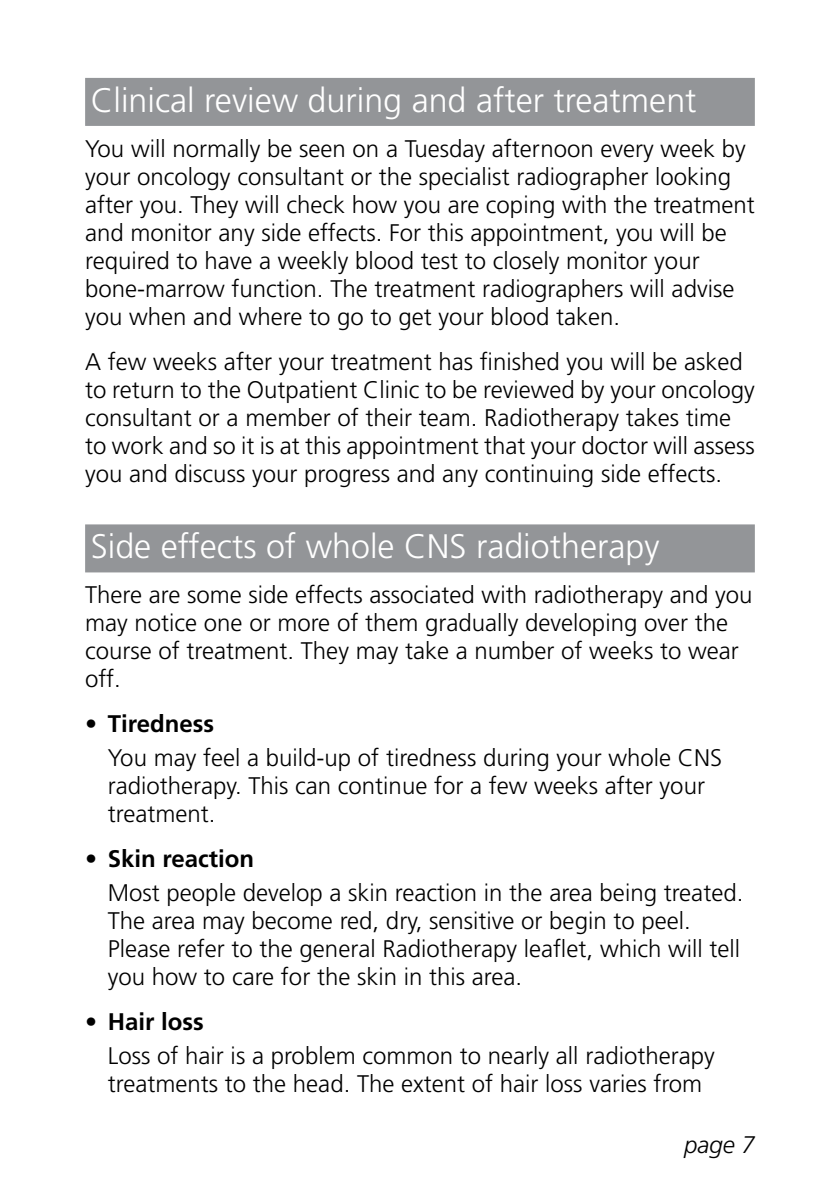
<style>
.page{position:relative;width:840px;height:1191px;background:#fff}
.page>*{position:absolute;margin:0;border:0;box-sizing:border-box;transform-origin:0 0}
.t1{font:300 34px "Frutiger";color:#fff}
.t2{font:300 24px/28px "Frutiger";color:#000}
.t3{font:italic 300 24px "Frutiger";color:#000}
.s1{font-weight:700}
</style>
<div class="page">
<div style="left:85px;top:78px;width:669px;height:48px;background:#939598"></div>
<div style="left:85px;top:524px;width:669px;height:48px;background:#939598"></div>
<h1 class="t1" style="left:91px;top:81px;width:607px">Clinical review during and after treatment</h1>
<p class="t2" style="left:85px;top:134px;width:671px">You will normally be seen on a Tuesday afternoon every week by your oncology consultant or the specialist radiographer looking after you. They will check how you are coping with the treatment and monitor any side effects. For this appointment, you will be required to have a weekly blood test to closely monitor your bone-marrow function. The treatment radiographers will advise you when and where to go to get your blood taken.</p>
<p class="t2" style="left:85px;top:347px;width:671px">A few weeks after your treatment has finished you will be asked to return to the Outpatient Clinic to be reviewed by your oncology consultant or a member of their team. Radiotherapy takes time to work and so it is at this appointment that your doctor will assess you and discuss your progress and any continuing side effects.</p>
<h1 class="t1" style="left:91px;top:527px;width:570px">Side effects of whole CNS radiotherapy</h1>
<p class="t2" style="left:85px;top:581px;width:668px">There are some side effects associated with radiotherapy and you may notice one or more of them gradually developing over the course of treatment. They may take a number of weeks to wear off.</p>
<p class="t2" style="left:108px;top:707px;width:615px;line-height:33.6px;text-indent:-23px">• <span class="s1">Tiredness<br></span>You may feel a build-up of tiredness during your whole CNS</p>
<p class="t2" style="left:108px;top:771px;width:598px">radiotherapy. This can continue for a few weeks after your treatment.</p>
<p class="t2" style="left:108px;top:842px;width:636px;line-height:33.6px;text-indent:-23px">• <span class="s1">Skin reaction<br></span>Most people develop a skin reaction in the area being treated.</p>
<p class="t2" style="left:108px;top:906px;width:633px">The area may become red, dry, sensitive or begin to peel.<br>Please refer to the general Radiotherapy leaflet, which will tell you how to care for the skin in this area.</p>
<p class="t2" style="left:108px;top:1004px;width:608px;line-height:33.6px;text-indent:-23px">• <span class="s1">Hair loss<br></span>Loss of hair is a problem common to nearly all radiotherapy</p>
<p class="t2" style="left:108px;top:1069px;width:595px">treatments to the head. The extent of hair loss varies from</p>
<p class="t3" style="left:683px;top:1131px;width:72px">page 7</p>
</div>
